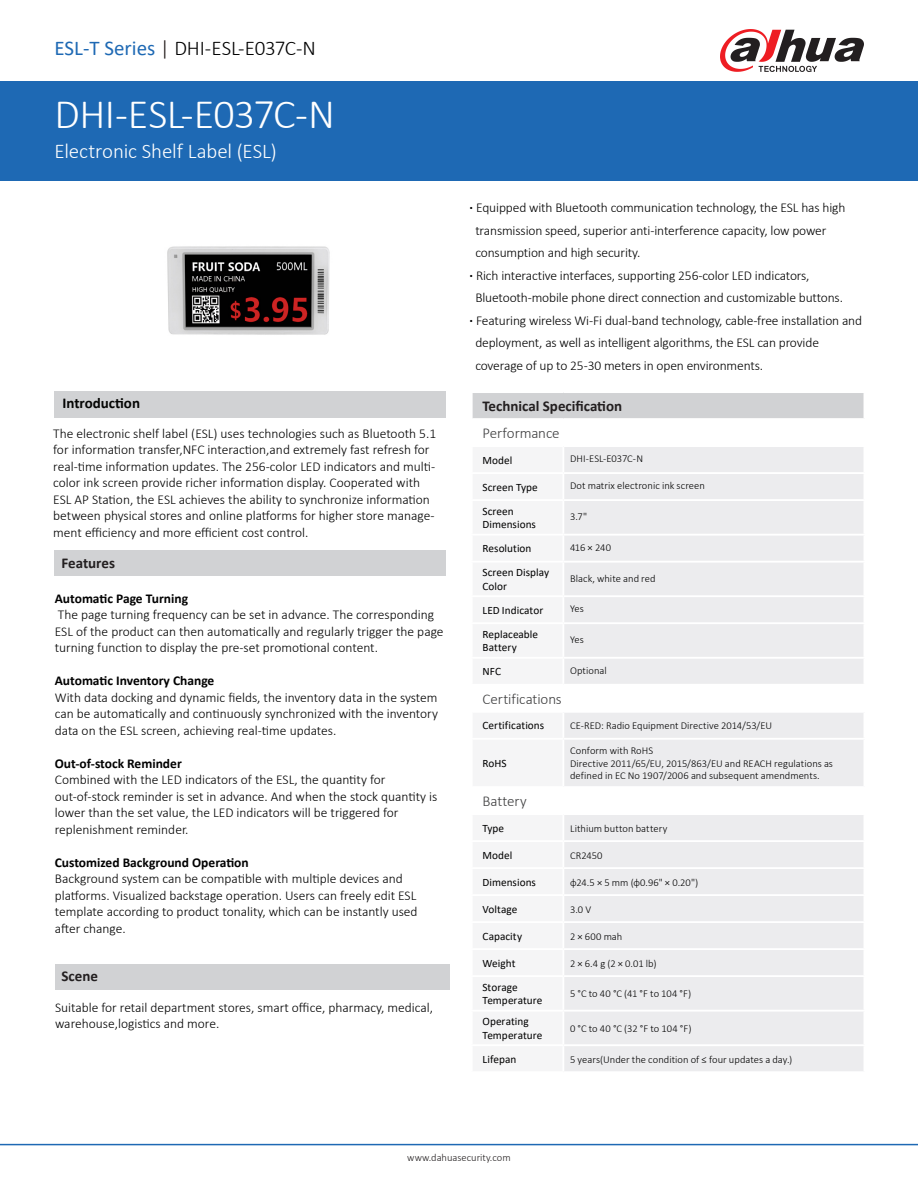
<style>
.page{position:relative;width:918px;height:1188px;background:#fff}
.page>*{position:absolute;margin:0;border:0;box-sizing:border-box;transform-origin:0 0}
.t1{font:300 42px "Calibri";letter-spacing:-.02em;color:#fff}
.t2{font:300 21px "Calibri";letter-spacing:-.015em;color:#000}
.t3{font:300 21px "Calibri";letter-spacing:-.01em;color:#fff}
.t4{font:700 15px "Calibri";color:#231f20}
.表格正文{font:300 15px "Calibri";letter-spacing:-.005em;color:#3e3e3f}
.t5{font:700 15px "Calibri";color:#040503}
.t6{font:300 13.5px/16.5px "Calibri";color:#000}
.t7{font:700 13.5px "Calibri";color:#000}
.表格内标题{font:11.25px/13.5px "Calibri";letter-spacing:.005em;color:#000}
.表格正文-2{font:300 10.5px/12.6px "Calibri";letter-spacing:.005em;color:#000}
.t8{font:300 10.5px "Calibri";color:#231f20}
.s1{font-weight:400;color:#1e69b4}
.s2{color:#1b1513}
.s3{font-weight:700}
</style>
<div class="page">
<div style="left:0;top:81px;width:918px;height:100px;background:#1e69b4"></div>
<hr style="left:0;top:1144px;width:918px;height:1px;background:#1e69b4">
<svg style="left:720px;top:29px;width:144px;height:43px"></svg>
<div style="left:54px;top:551px;width:391px;height:25px;background:#d1d2d4"></div>
<img style="left:167px;top:246px;width:163px;height:89px">
<div style="left:55px;top:964px;width:394px;height:26px;background:#d1d2d4"></div>
<div style="left:55px;top:391px;width:391px;height:27px;background:#d1d2d4"></div>
<svg style="left:472px;top:393px;width:392px;height:678px"></svg>
<p class="t2" style="left:55px;top:35px;width:263px"><span class="s1">ESL-T Series</span> <span class="s2">|</span> DHI-ESL-E037C-N</p>
<p class="t1" style="left:55px;top:88px;width:282px">DHI-ESL-E037C-N</p>
<p class="t3" style="left:55px;top:138px;width:224px">Electronic Shelf Label (ESL)</p>
<p class="t6" style="left:470px;top:199px;width:377px"><span class="s3">·</span> Equipped with Bluetooth communication technology, the ESL has high</p>
<p class="t6" style="left:475px;top:222px;width:353px">transmission speed, superior anti-interference capacity, low power</p>
<p class="t6" style="left:475px;top:244px;width:167px">consumption and high security.</p>
<p class="t6" style="left:470px;top:267px;width:342px"><span class="s3">·</span> Rich interactive interfaces, supporting 256-color LED indicators,</p>
<p class="t6" style="left:475px;top:289px;width:369px">Bluetooth-mobile phone direct connection and customizable buttons.</p>
<p class="t6" style="left:470px;top:312px;width:394px"><span class="s3">·</span> Featuring wireless Wi-Fi dual-band technology, cable-free installation and</p>
<p class="t6" style="left:475px;top:334px;width:345px">deployment, as well as intelligent algorithms, the ESL can provide</p>
<p class="t6" style="left:475px;top:357px;width:289px">coverage of up to 25-30 meters in open environments.</p>
<p class="t5" style="left:62px;top:393px;width:79px">Introduction</p>
<p class="t4" style="left:482px;top:396px;width:141px">Technical Specification</p>
<p class="表格正文" style="left:482px;top:424px;width:79px">Performance</p>
<p class="表格内标题" style="left:482px;top:453px;width:31px">Model</p>
<p class="表格正文-2" style="left:570px;top:452px;width:74px">DHI-ESL-E037C-N</p>
<p class="表格内标题" style="left:482px;top:480px;width:57px">Screen Type</p>
<p class="表格正文-2" style="left:570px;top:479px;width:136px">Dot matrix electronic ink screen</p>
<p class="表格内标题" style="left:482px;top:504px;width:55px">Screen<br>Dimensions</p>
<p class="表格正文-2" style="left:570px;top:510px;width:18px">3.7"</p>
<p class="表格内标题" style="left:482px;top:542px;width:51px">Resolution</p>
<p class="表格正文-2" style="left:570px;top:541px;width:42px">416 × 240</p>
<p class="表格内标题" style="left:482px;top:566px;width:68px">Screen Display<br>Color</p>
<p class="表格正文-2" style="left:570px;top:572px;width:87px">Black, white and red</p>
<p class="表格内标题" style="left:482px;top:603px;width:62px">LED Indicator</p>
<p class="表格正文-2" style="left:570px;top:603px;width:15px">Yes</p>
<p class="表格内标题" style="left:482px;top:627px;width:57px">Replaceable<br>Battery</p>
<p class="表格正文-2" style="left:570px;top:633px;width:15px">Yes</p>
<p class="表格内标题" style="left:482px;top:665px;width:20px">NFC</p>
<p class="表格正文-2" style="left:570px;top:664px;width:38px">Optional</p>
<p class="表格正文" style="left:482px;top:690px;width:81px">Certifications</p>
<p class="表格内标题" style="left:482px;top:719px;width:63px">Certifications</p>
<p class="表格正文-2" style="left:570px;top:719px;width:204px">CE-RED: Radio Equipment Directive 2014/53/EU</p>
<p class="表格内标题" style="left:482px;top:756px;width:26px">RoHS</p>
<p class="t6" style="left:53px;top:425px;width:384px">The electronic shelf label (ESL) uses technologies such as Bluetooth 5.1 for information transfer,NFC interaction,and extremely fast refresh for real-time information updates. The 256-color LED indicators and multi&shy;color ink screen provide richer information display. Cooperated with ESL AP Station, the ESL achieves the ability to synchronize information between physical stores and online platforms for higher store manage&shy;ment efficiency and more efficient cost control.</p>
<p class="t4" style="left:62px;top:552px;width:55px">Features</p>
<p class="t7" style="left:55px;top:589px;width:135px">Automatic Page Turning</p>
<p class="t6" style="left:55px;top:606px;width:390px">The page turning frequency can be set in advance. The corresponding<br>ESL of the product can then automatically and regularly trigger the page turning function to display the pre-set promotional content.</p>
<p class="t7" style="left:55px;top:671px;width:161px">Automatic Inventory Change</p>
<p class="t6" style="left:55px;top:689px;width:385px;text-align:justify">With data docking and dynamic fields, the inventory data in the system can be automatically and continuously synchronized with the inventory data on the ESL screen, achieving real-time updates.</p>
<p class="t7" style="left:55px;top:754px;width:129px">Out-of-stock Reminder</p>
<p class="t6" style="left:55px;top:771px;width:332px">Combined with the LED indicators of the ESL, the quantity for</p>
<p class="t6" style="left:55px;top:788px;width:384px">out-of-stock reminder is set in advance. And when the stock quantity is lower than the set value, the LED indicators will be triggered for</p>
<p class="t6" style="left:55px;top:821px;width:135px">replenishment reminder.</p>
<p class="t7" style="left:55px;top:853px;width:195px">Customized Background Operation</p>
<p class="t6" style="left:55px;top:870px;width:364px">Background system can be compatible with multiple devices and platforms. Visualized backstage operation. Users can freely edit ESL template according to product tonality, which can be instantly used after change.</p>
<p class="表格正文-2" style="left:570px;top:744px;width:264px">Conform with RoHS<br>Directive 2011/65/EU, 2015/863/EU and REACH regulations as defined in EC No 1907/2006 and subsequent amendments.</p>
<p class="表格正文" style="left:482px;top:792px;width:46px">Battery</p>
<p class="表格内标题" style="left:482px;top:821px;width:23px">Type</p>
<p class="表格正文-2" style="left:570px;top:822px;width:99px">Lithium button battery</p>
<p class="表格内标题" style="left:482px;top:848px;width:31px">Model</p>
<p class="表格正文-2" style="left:570px;top:849px;width:34px">CR2450</p>
<p class="表格内标题" style="left:482px;top:875px;width:55px">Dimensions</p>
<p class="表格正文-2" style="left:570px;top:876px;width:130px">φ24.5 × 5 mm (φ0.96" × 0.20")</p>
<p class="表格内标题" style="left:482px;top:902px;width:36px">Voltage</p>
<p class="表格正文-2" style="left:570px;top:903px;width:23px">3.0 V</p>
<p class="表格内标题" style="left:482px;top:929px;width:41px">Capacity</p>
<p class="表格正文-2" style="left:570px;top:930px;width:54px">2 × 600 mah</p>
<p class="表格内标题" style="left:482px;top:956px;width:35px">Weight</p>
<p class="表格正文-2" style="left:570px;top:957px;width:88px">2 × 6.4 g (2 × 0.01 lb)</p>
<p class="表格内标题" style="left:482px;top:980px;width:61px">Storage<br>Temperature</p>
<p class="表格正文-2" style="left:570px;top:987px;width:123px">5 °C to 40 °C (41 °F to 104 °F)</p>
<p class="表格内标题" style="left:482px;top:1015px;width:61px">Operating<br>Temperature</p>
<p class="表格正文-2" style="left:570px;top:1022px;width:123px">0 °C to 40 °C (32 °F to 104 °F)</p>
<p class="表格内标题" style="left:482px;top:1052px;width:35px">Lifepan</p>
<p class="表格正文-2" style="left:570px;top:1053px;width:224px">5 years(Under the condition of ≤ four updates a day.)</p>
<p class="t4" style="left:62px;top:966px;width:38px">Scene</p>
<p class="t6" style="left:55px;top:999px;width:380px">Suitable for retail department stores, smart office, pharmacy, medical, warehouse,logistics and more.</p>
<p class="t8" style="left:407px;top:1151px;width:105px">www.dahuasecurity.com</p>
</div>
